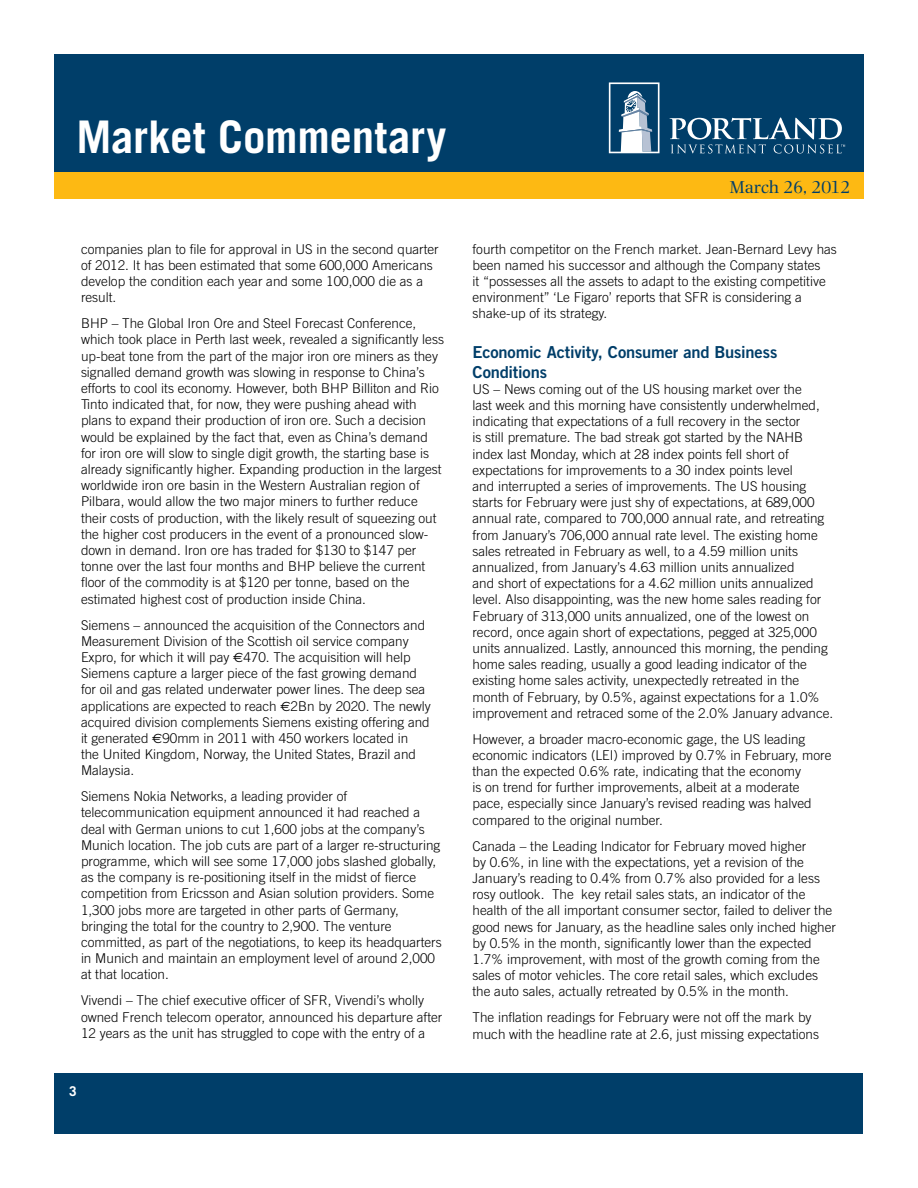
<style>
.page{position:relative;width:918px;height:1188px;background:#fff}
.page>*{position:absolute;margin:0;border:0;box-sizing:border-box;transform-origin:0 0}
.t1{font:700 45px "Trade Gothic";letter-spacing:-.005em;color:#fff}
.t2{font:18px "Photina";letter-spacing:-.025em;color:#003e69}
.t3{font:16.5px/19.8px "Trade Gothic Bold Two";letter-spacing:-.01em;color:#003e69}
.t4{font:300 13.5px/16.2px "Trade Gothic";color:#000}
.t5{font:700 13.5px "Trade Gothic";color:#fff}
.s1{font-family:"Euro Sans";font-weight:400}
</style>
<div class="page">
<div style="left:55px;top:1073px;width:808px;height:60px;background:#003e69"></div>
<div style="left:54px;top:54px;width:810px;height:142px;background:#003e69"></div>
<svg style="left:609px;top:82px;width:51px;height:71px"></svg>
<svg style="left:670px;top:118px;width:175px;height:35px"></svg>
<div style="left:54px;top:172px;width:810px;height:28px;background:#fdb913"></div>
<h1 class="t1" style="left:76px;top:109px;width:371px">Market Commentary</h1>
<p class="t4" style="left:81px;top:241px;width:359px">companies plan to file for approval in US in the second quarter of 2012. It has been estimated that some 600,000 Americans develop the condition each year and some 100,000 die as a result.</p>
<p class="t4" style="left:81px;top:315px;width:365px">BHP – The Global Iron Ore and Steel Forecast Conference, which took place in Perth last week, revealed a significantly less up-beat tone from the part of the major iron ore miners as they signalled demand growth was slowing in response to China’s efforts to cool its economy. However, both BHP Billiton and Rio Tinto indicated that, for now, they were pushing ahead with plans to expand their production of iron ore. Such a decision would be explained by the fact that, even as China’s demand for iron ore will slow to single digit growth, the starting base is already significantly higher. Expanding production in the largest worldwide iron ore basin in the Western Australian region of Pilbara, would allow the two major miners to further reduce their costs of production, with the likely result of squeezing out the higher cost producers in the event of a pronounced slow&shy;down in demand. Iron ore has traded for $130 to $147 per tonne over the last four months and BHP believe the current floor of the commodity is at $120 per tonne, based on the estimated highest cost of production inside China.</p>
<p class="t4" style="left:81px;top:616px;width:351px">Siemens – announced the acquisition of the Connectors and Measurement Division of the Scottish oil service company Expro, for which it will pay <span class="s1">€</span>470. The acquisition will help Siemens capture a larger piece of the fast growing demand for oil and gas related underwater power lines. The deep sea applications are expected to reach <span class="s1">€</span>2Bn by 2020. The newly acquired division complements Siemens existing offering and it generated <span class="s1">€</span>90mm in 2011 with 450 workers located in<br>the United Kingdom, Norway, the United States, Brazil and Malaysia.</p>
<p class="t4" style="left:81px;top:788px;width:362px">Siemens Nokia Networks, a leading provider of telecommunication equipment announced it had reached a deal with German unions to cut 1,600 jobs at the company’s Munich location. The job cuts are part of a larger re-structuring programme, which will see some 17,000 jobs slashed globally, as the company is re-positioning itself in the midst of fierce competition from Ericsson and Asian solution providers. Some 1,300 jobs more are targeted in other parts of Germany, bringing the total for the country to 2,900. The venture committed, as part of the negotiations, to keep its headquarters in Munich and maintain an employment level of around 2,000 at that location.</p>
<p class="t4" style="left:81px;top:992px;width:363px">Vivendi – The chief executive officer of SFR, Vivendi’s wholly owned French telecom operator, announced his departure after<br>12 years as the unit has struggled to cope with the entry of a</p>
<p class="t5" style="left:69px;top:1083px;width:9px">3</p>
<h2 class="t2" style="left:730px;top:177px;width:122px">March 26, 2012</h2>
<p class="t4" style="left:472px;top:241px;width:366px">fourth competitor on the French market. Jean-Bernard Levy has been named his successor and although the Company states<br>it “possesses all the assets to adapt to the existing competitive environment” ‘Le Figaro’ reports that SFR is considering a shake-up of its strategy.</p>
<p class="t3" style="left:472px;top:342px;width:306px">Economic Activity, Consumer and Business<br>Conditions</p>
<p class="t4" style="left:472px;top:381px;width:362px">US – News coming out of the US housing market over the<br>last week and this morning have consistently underwhelmed, indicating that expectations of a full recovery in the sector<br>is still premature. The bad streak got started by the NAHB index last Monday, which at 28 index points fell short of expectations for improvements to a 30 index points level<br>and interrupted a series of improvements. The US housing starts for February were just shy of expectations, at 689,000 annual rate, compared to 700,000 annual rate, and retreating from January’s 706,000 annual rate level. The existing home sales retreated in February as well, to a 4.59 million units annualized, from January’s 4.63 million units annualized<br>and short of expectations for a 4.62 million units annualized level. Also disappointing, was the new home sales reading for February of 313,000 units annualized, one of the lowest on record, once again short of expectations, pegged at 325,000 units annualized. Lastly, announced this morning, the pending home sales reading, usually a good leading indicator of the existing home sales activity, unexpectedly retreated in the month of February, by 0.5%, against expectations for a 1.0% improvement and retraced some of the 2.0% January advance.</p>
<p class="t4" style="left:472px;top:731px;width:361px">However, a broader macro-economic gage, the US leading economic indicators (LEI) improved by 0.7% in February, more than the expected 0.6% rate, indicating that the economy<br>is on trend for further improvements, albeit at a moderate pace, especially since January’s revised reading was halved compared to the original number.</p>
<p class="t4" style="left:472px;top:838px;width:365px">Canada – the Leading Indicator for February moved higher<br>by 0.6%, in line with the expectations, yet a revision of the January’s reading to 0.4% from 0.7% also provided for a less rosy outlook. The key retail sales stats, an indicator of the health of the all important consumer sector, failed to deliver the good news for January, as the headline sales only inched higher by 0.5% in the month, significantly lower than the expected 1.7% improvement, with most of the growth coming from the sales of motor vehicles. The core retail sales, which excludes the auto sales, actually retreated by 0.5% in the month.</p>
<p class="t4" style="left:472px;top:1009px;width:348px">The inflation readings for February were not off the mark by much with the headline rate at 2.6, just missing expectations</p>
</div>
